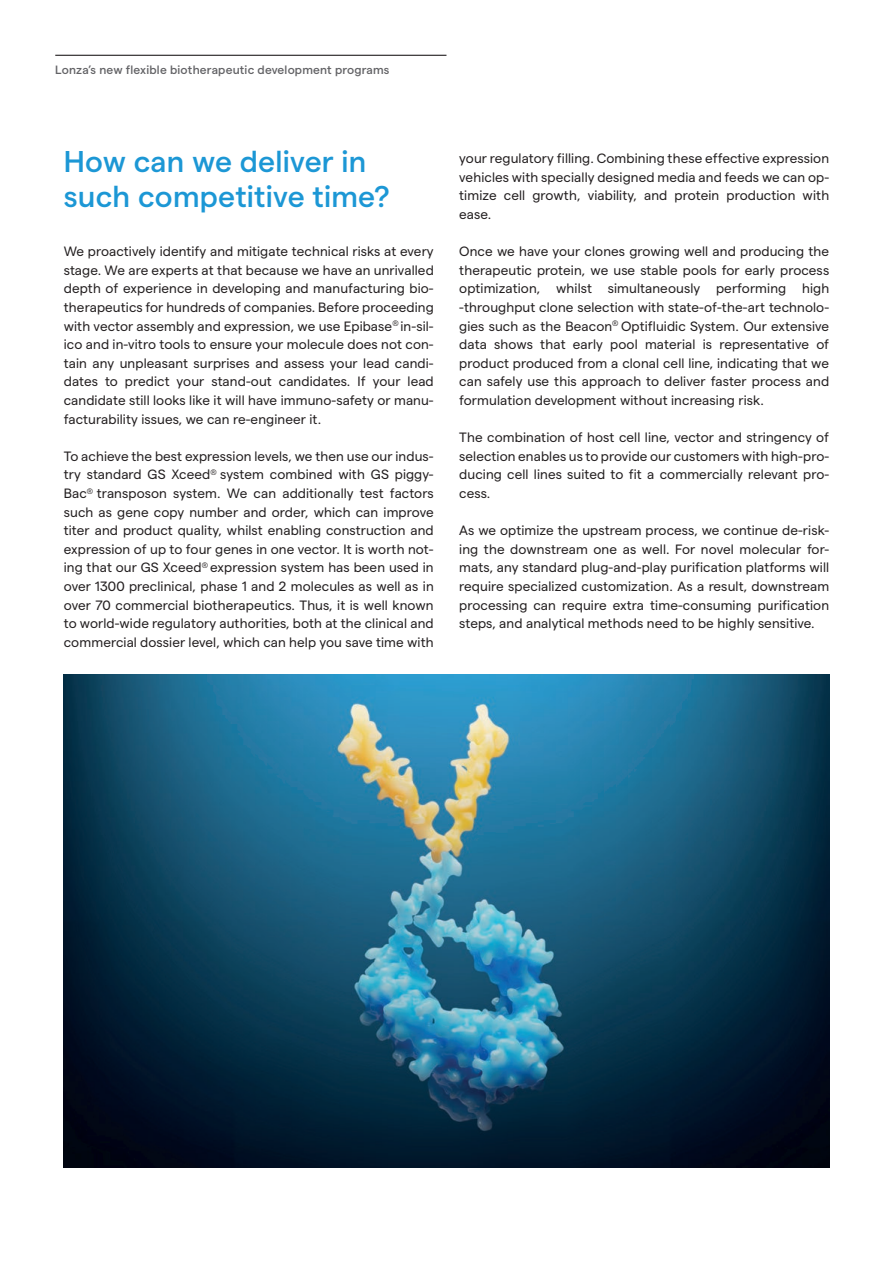
<style>
.page{position:relative;width:893px;height:1263px;background:#fff}
.page>*{position:absolute;margin:0;border:0;box-sizing:border-box;transform-origin:0 0}
.t1{font:500 30px/34.5px "Matter";letter-spacing:.01em;color:#1c97d5}
.Standard_text{font:13.5px/18.6px "Matter";letter-spacing:.01em;color:#231f20;text-align:justify}
.t2{font:500 12px "Matter";letter-spacing:.015em;color:#636366}
</style>
<div class="page">
<hr style="left:55px;top:55px;width:391px;height:1px;background:#231f20">
<img style="left:64px;top:675px;width:765px;height:493px">
<p class="t2" style="left:55px;top:61px;width:336px">Lonza’s new flexible biotherapeutic development programs</p>
<h1 class="t1" style="left:64px;top:142px;width:328px">How can we deliver in such competitive time?</h1>
<p class="Standard_text" style="left:64px;top:241px;width:371px">We proactively identify and mitigate technical risks at every stage. We are experts at that because we have an unrivalled depth of experience in developing and manufacturing bio&shy;therapeutics for hundreds of companies. Before proceeding with vector assembly and expression, we use Epibase<sup>®</sup> in-sil&shy;ico and in-vitro tools to ensure your molecule does not con&shy;tain any unpleasant surprises and assess your lead candi&shy;dates to predict your stand-out candidates. If your lead candidate still looks like it will have immuno-safety or manu&shy;facturability issues, we can re-engineer it.</p>
<p class="Standard_text" style="left:64px;top:446px;width:371px">To achieve the best expression levels, we then use our indus&shy;try standard GS Xceed<sup>®</sup> system combined with GS piggy-Bac<sup>®</sup> transposon system. We can additionally test factors such as gene copy number and order, which can improve titer and product quality, whilst enabling construction and expression of up to four genes in one vector. It is worth not&shy;ing that our GS Xceed<sup>®</sup> expression system has been used in over 1300 preclinical, phase 1 and 2 molecules as well as in over 70 commercial biotherapeutics. Thus, it is well known to world-wide regulatory authorities, both at the clinical and commercial dossier level, which can help you save time with</p>
<p class="Standard_text" style="left:459px;top:148px;width:371px">your regulatory filling. Combining these effective expression vehicles with specially designed media and feeds we can op&shy;timize cell growth, viability, and protein production with ease.</p>
<p class="Standard_text" style="left:459px;top:241px;width:371px">Once we have your clones growing well and producing the therapeutic protein, we use stable pools for early process optimization, whilst simultaneously performing high -throughput clone selection with state-of-the-art technolo&shy;gies such as the Beacon<sup>®</sup> Optifluidic System. Our extensive data shows that early pool material is representative of product produced from a clonal cell line, indicating that we can safely use this approach to deliver faster process and formulation development without increasing risk.</p>
<p class="Standard_text" style="left:459px;top:427px;width:371px">The combination of host cell line, vector and stringency of selection enables us to provide our customers with high-pro&shy;ducing cell lines suited to fit a commercially relevant pro&shy;cess.</p>
<p class="Standard_text" style="left:459px;top:520px;width:371px">As we optimize the upstream process, we continue de-risk&shy;ing the downstream one as well. For novel molecular for&shy;mats, any standard plug-and-play purification platforms will require specialized customization. As a result, downstream processing can require extra time-consuming purification steps, and analytical methods need to be highly sensitive.</p>
</div>
